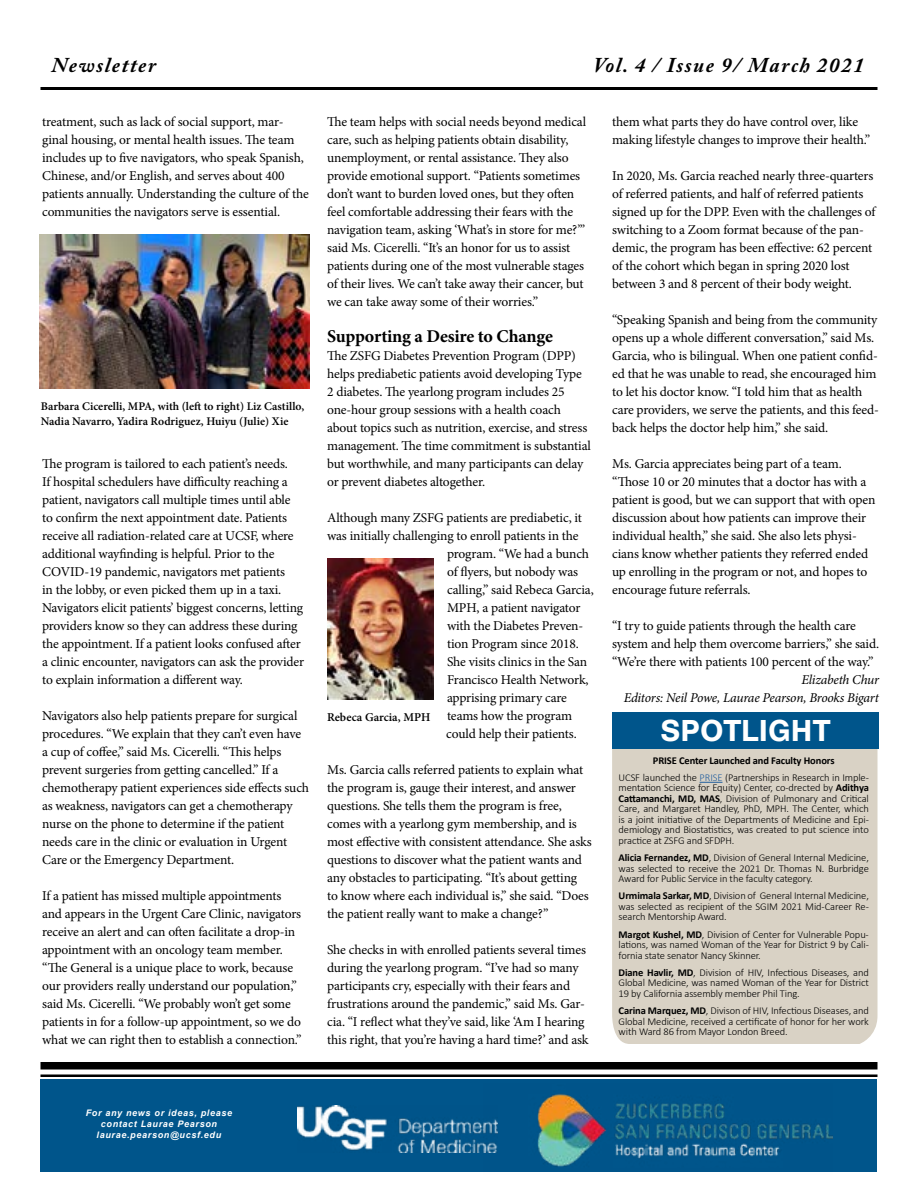
<style>
.page{position:relative;width:918px;height:1188px;background:#fff}
.page>*{position:absolute;margin:0;border:0;box-sizing:border-box;transform-origin:0 0}
.t1{font:700 31.5px "Nimbus San";color:#fff}
.t2{font:italic 700 21px "Adobe Caslon Pro";letter-spacing:.075em;color:#000}
.t3{font:700 18px "Minion Pro";letter-spacing:-.015em;color:#000}
.t4{font:13.5px/18px "Minion Pro";letter-spacing:-.01em;color:#000}
.t5{font:italic 13.5px/18px "Minion Pro";letter-spacing:-.02em;color:#000;text-align:right}
.t6{font:600 12px "Minion Pro";color:#000}
.t7{font:600 11.7px/15px "Minion Pro";color:#000}
.t8{font:300 10.5px/10.5px "Calibri";letter-spacing:-.01em;color:#000;text-align:justify}
.t9{font:italic 700 9px/10.8px "Arial";letter-spacing:.075em;color:#fff;text-align:center}
.s1{font-weight:700}
.s2{color:#215e9e}
</style>
<div class="page">
<div style="left:40px;top:1062px;width:838px;height:8px;background:#000"></div>
<hr style="left:40px;top:1074px;width:838px;height:3px;background:#000">
<div style="left:40px;top:1079px;width:838px;height:93px;background:#00558b"></div>
<img style="left:483px;top:1093px;width:349px;height:74px">
<img style="left:298px;top:1106px;width:199px;height:46px">
<hr style="left:40px;top:87px;width:838px;height:3px;background:#000">
<img style="left:40px;top:234px;width:269px;height:154px">
<img style="left:327px;top:558px;width:107px;height:141px">
<div style="left:612px;top:748px;width:266px;height:296px;background:#d9d2c5"></div>
<div style="left:612px;top:712px;width:267px;height:36px;background:#00558b"></div>
<svg style="left:700px;top:782px;width:22px;height:1px"></svg>
<h2 class="t2" style="left:52px;top:52px;width:106px">Newsletter</h2>
<h2 class="t2" style="left:594px;top:52px;width:272px">Vol. 4 / Issue 9/ March 2021</h2>
<p class="t4" style="left:42px;top:113px;width:268px">treatment, such as lack of social support, mar&shy;ginal housing, or mental health issues. The team includes up to five navigators, who speak Spanish, Chinese, and/or English, and serves about 400 patients annually. Understanding the culture of the communities the navigators serve is essential.</p>
<p class="t7" style="left:41px;top:399px;width:265px">Barbara Cicerelli, MPA, with (left to right) Liz Castillo,<br>Nadia Navarro, Yadira Rodriguez, Huiyu (Julie) Xie</p>
<p class="t4" style="left:42px;top:455px;width:264px">The program is tailored to each patient’s needs.<br>If hospital schedulers have difficulty reaching a patient, navigators call multiple times until able to confirm the next appointment date. Patients receive all radiation-related care at UCSF, where additional wayfinding is helpful. Prior to the COVID-19 pandemic, navigators met patients<br>in the lobby, or even picked them up in a taxi.<br>Navigators elicit patients’ biggest concerns, letting providers know so they can address these during the appointment. If a patient looks confused after a clinic encounter, navigators can ask the provider to explain information a different way.</p>
<p class="t4" style="left:42px;top:707px;width:268px">Navigators also help patients prepare for surgical procedures. “We explain that they can’t even have a cup of coffee,” said Ms. Cicerelli. “This helps prevent surgeries from getting cancelled.” If a chemotherapy patient experiences side effects such as weakness, navigators can get a chemotherapy nurse on the phone to determine if the patient needs care in the clinic or evaluation in Urgent Care or the Emergency Department.</p>
<p class="t4" style="left:42px;top:887px;width:261px">If a patient has missed multiple appointments and appears in the Urgent Care Clinic, navigators receive an alert and can often facilitate a drop-in appointment with an oncology team member. “The General is a unique place to work, because our providers really understand our population,” said Ms. Cicerelli. “We probably won’t get some patients in for a follow-up appointment, so we do what we can right then to establish a connection.”</p>
<p class="t4" style="left:327px;top:113px;width:261px">The team helps with social needs beyond medical care, such as helping patients obtain disability, unemployment, or rental assistance. They also provide emotional support. “Patients sometimes don’t want to burden loved ones, but they often feel comfortable addressing their fears with the navigation team, asking ‘What’s in store for me?’” said Ms. Cicerelli. “It’s an honor for us to assist patients during one of the most vulnerable stages of their lives. We can’t take away their cancer, but we can take away some of their worries.”</p>
<h3 class="t3" style="left:327px;top:324px;width:227px">Supporting a Desire to Change</h3>
<p class="t4" style="left:327px;top:347px;width:265px">The ZSFG Diabetes Prevention Program (DPP) helps prediabetic patients avoid developing Type 2 diabetes. The yearlong program includes 25 one-hour group sessions with a health coach about topics such as nutrition, exercise, and stress management. The time commitment is substantial but worthwhile, and many participants can delay or prevent diabetes altogether.</p>
<p class="t4" style="left:327px;top:509px;width:256px">Although many ZSFG patients are prediabetic, it</p>
<p class="t4" style="left:327px;top:527px;width:253px">was initially challenging to enroll patients in the</p>
<p class="t4" style="left:447px;top:545px;width:144px">program. “We had a bunch</p>
<p class="t4" style="left:447px;top:563px;width:133px">of flyers, but nobody was</p>
<p class="t4" style="left:447px;top:581px;width:148px">calling,” said Rebeca Garcia,</p>
<p class="t4" style="left:447px;top:599px;width:135px">MPH, a patient navigator</p>
<p class="t4" style="left:447px;top:617px;width:138px">with the Diabetes Preven-</p>
<p class="t4" style="left:447px;top:635px;width:133px">tion Program since 2018.</p>
<p class="t4" style="left:447px;top:653px;width:142px">She visits clinics in the San</p>
<p class="t4" style="left:447px;top:671px;width:143px">Francisco Health Network,</p>
<p class="t4" style="left:447px;top:689px;width:121px">apprising primary care</p>
<p class="t4" style="left:447px;top:707px;width:127px">teams how the program</p>
<p class="t4" style="left:446px;top:725px;width:132px">could help their patients.</p>
<p class="t4" style="left:327px;top:761px;width:266px">Ms. Garcia calls referred patients to explain what the program is, gauge their interest, and answer questions. She tells them the program is free, comes with a yearlong gym membership, and is most effective with consistent attendance. She asks questions to discover what the patient wants and any obstacles to participating. “It’s about getting<br>to know where each individual is,” she said. “Does the patient really want to make a change?”</p>
<p class="t4" style="left:327px;top:941px;width:263px">She checks in with enrolled patients several times during the yearlong program. “I’ve had so many participants cry, especially with their fears and frustrations around the pandemic,” said Ms. Gar&shy;cia. “I reflect what they’ve said, like ‘Am I hearing this right, that you’re having a hard time?’ and ask</p>
<p class="t6" style="left:327px;top:709px;width:105px">Rebeca Garcia, MPH</p>
<p class="t4" style="left:612px;top:113px;width:260px">them what parts they do have control over, like making lifestyle changes to improve their health.”</p>
<p class="t4" style="left:612px;top:167px;width:265px">In 2020, Ms. Garcia reached nearly three-quarters of referred patients, and half of referred patients signed up for the DPP. Even with the challenges of switching to a Zoom format because of the pan&shy;demic, the program has been effective: 62 percent of the cohort which began in spring 2020 lost between 3 and 8 percent of their body weight.</p>
<p class="t4" style="left:612px;top:311px;width:268px">“Speaking Spanish and being from the community opens up a whole different conversation,” said Ms.<br>Garcia, who is bilingual. When one patient confid&shy;ed that he was unable to read, she encouraged him to let his doctor know. “I told him that as health care providers, we serve the patients, and this feed&shy;back helps the doctor help him,” she said.</p>
<p class="t4" style="left:612px;top:455px;width:265px">Ms. Garcia appreciates being part of a team. “Those 10 or 20 minutes that a doctor has with a patient is good, but we can support that with open discussion about how patients can improve their individual health,” she said. She also lets physi&shy;cians know whether patients they referred ended up enrolling in the program or not, and hopes to encourage future referrals.</p>
<p class="t4" style="left:612px;top:617px;width:268px">“I try to guide patients through the health care system and help them overcome barriers,” she said. “We’re there with patients 100 percent of the way.”</p>
<p class="t5" style="left:624px;top:670px;width:257px">Elizabeth Chur<br>Editors: Neil Powe, Laurae Pearson, Brooks Bigart</p>
<h1 class="t1" style="left:661px;top:713px;width:171px">SPOTLIGHT</h1>
<p class="t8" style="left:619px;top:751px;width:252px;line-height:17.2px;text-align:center"><span class="s1">PRISE Center Launched and Faculty Honors<br></span>UCSF launched the <span class="s2">PRISE</span> (Partnerships in Research in Imple-</p>
<p class="t8" style="left:619px;top:783px;width:252px">mentation Science for Equity) Center, co-drected by <span class="s1">Adithya Cattamanchi, MD, MAS</span>, Division of Pulmonary and Critical Care, and Margaret Handley, PhD, MPH. The Center, which is a joint initiative of the Departments of Medicine and Epi&shy;demiology and Biostatistics, was created to put science into practice at ZSFG and SFDPH.</p>
<p class="t8" style="left:619px;top:852px;width:252px"><span class="s1">Alicia Fernandez, MD</span>, Division of General Internal Medicine, was selected to receive the 2021 Dr. Thomas N. Burbridge Award for Public Service in the faculty category.</p>
<p class="t8" style="left:619px;top:891px;width:252px"><span class="s1">Urmimala Sarkar, MD</span>, Division of General Internal Medicine, was selected as recipient of the SGIM 2021 Mid-Career Re&shy;search Mentorship Award.</p>
<p class="t8" style="left:619px;top:929px;width:252px"><span class="s1">Margot Kushel, MD</span>, Division of Center for Vulnerable Popu&shy;lations, was named Woman of the Year for District 9 by Cali&shy;fornia state senator Nancy Skinner.</p>
<p class="t8" style="left:619px;top:967px;width:252px"><span class="s1">Diane Havlir, MD</span>, Division of HIV, Infectious Diseases, and Global Medicine, was named Woman of the Year for District 19 by California assembly member Phil Ting.</p>
<p class="t8" style="left:619px;top:1005px;width:252px"><span class="s1">Carina Marquez, MD</span>, Divison of HIV, Infectious Diseases, and Global Medicine, received a certificate of honor for her work with Ward 86 from Mayor London Breed.</p>
<p class="t9" style="left:86px;top:1108px;width:148px">For any news or ideas, please contact Laurae Pearson laurae.pearson@ucsf.edu</p>
</div>
